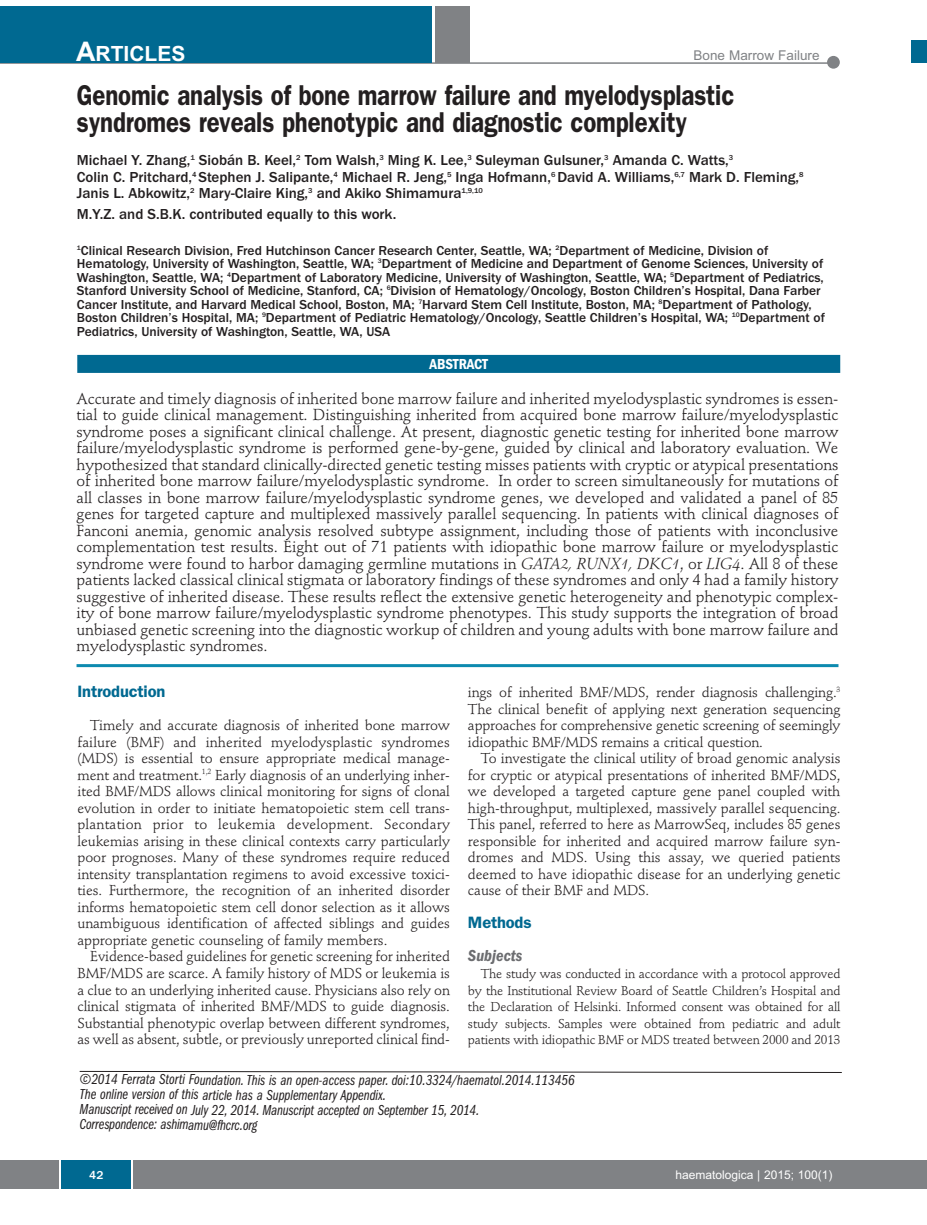
<style>
.page{position:relative;width:927px;height:1225px;background:#fff}
.page>*{position:absolute;margin:0;border:0;box-sizing:border-box;transform-origin:0 0}
.t1{font:600 28.8px/27px "Franklin Gothic";letter-spacing:-.005em;color:#231f20;scale:.83 1}
.t2{font:700 21px "Arial";color:#fff}
.t3{font:600 16.5px "Franklin Gothic";letter-spacing:-.01em;color:#006991}
.t4{font:italic 600 condensed 16.5px "Franklin Gothic";color:#6c6d70}
.t5{font:15.75px/16.5px "Stempel Schneidler";letter-spacing:-.005em;color:#231f20;text-align:justify}
.t6{font:500 15px/16.5px "Franklin Gothic";color:#231f20}
.t7{font:15px/15px "Franklin Gothic Book Cmpr Ital";color:#231f20}
.t8{font:600 condensed 15px "Franklin Gothic";letter-spacing:-.005em;color:#fff}
.t9{font:14.25px/16.5px "Stempel Schneidler";letter-spacing:-.01em;color:#231f20;text-align:justify}
.t10{font:500 13.5px/13.5px "Franklin Gothic";color:#231f20}
.t11{font:13.5px "Arial";color:#808285}
.t12{font:12.75px/16.5px "Stempel Schneidler";letter-spacing:-.015em;color:#231f20;text-align:justify}
.t13{font:12px "Arial";color:#fff}
.t14{font:500 12px "Franklin Gothic";color:#fff}
.s1{font-size:27px}
.s2{font-style:italic}
</style>
<div class="page">
<div style="left:911px;top:40px;width:16px;height:22px;background:#006991"></div>
<div style="left:910px;top:1160px;width:17px;height:28px;background:#808285"></div>
<hr style="left:0;top:62px;width:837px;height:2px;background:#808285">
<div style="left:0;top:1160px;width:910px;height:28px;background:#808285"></div>
<div style="left:61px;top:1160px;width:71px;height:28px;background:#006991"></div>
<div style="left:827px;top:56px;width:13px;height:13px;background:#808285;border-radius:50%"></div>
<div style="left:435px;top:6px;width:34px;height:56px;background:#808285"></div>
<div style="left:0;top:6px;width:431px;height:56px;background:#006991"></div>
<svg style="left:60px;top:1160px;width:1px;height:28px"></svg>
<svg style="left:132px;top:1160px;width:1px;height:28px"></svg>
<svg style="left:79px;top:1071px;width:740px;height:1px"></svg>
<hr style="left:77px;top:664px;width:761px;height:3px;background:#0d8aaf">
<div style="left:77px;top:355px;width:763px;height:18px;background:#006991"></div>
<h2 class="t2" style="left:76px;top:42px;width:111px"><span class="s1">A</span>RTICLES</h2>
<p class="t11" style="left:693px;top:47px;width:128px">Bone Marrow Failure</p>
<h1 class="t1" style="left:77px;top:84px;width:793px">Genomic analysis of bone marrow failure and myelodysplastic syndromes reveals phenotypic and diagnostic complexity</h1>
<p class="t6" style="left:77px;top:152px;width:728px">Michael Y. Zhang,<sup>1</sup> Siobán B. Keel,<sup>2</sup> Tom Walsh,<sup>3</sup> Ming K. Lee,<sup>3</sup> Suleyman Gulsuner,<sup>3</sup> Amanda C. Watts,<sup>3<br></sup>Colin C. Pritchard,<sup>4</sup> Stephen J. Salipante,<sup>4</sup> Michael R. Jeng,<sup>5</sup> Inga Hofmann,<sup>6</sup> David A. Williams,<sup>6,7</sup> Mark D. Fleming,<sup>8<br></sup>Janis L. Abkowitz,<sup>2</sup> Mary-Claire King,<sup>3</sup> and Akiko Shimamura<sup>1,9,10</sup></p>
<p class="t6" style="left:77px;top:206px;width:321px">M.Y.Z. and S.B.K. contributed equally to this work.</p>
<p class="t10" style="left:77px;top:243px;width:749px"><sup>1</sup>Clinical Research Division, Fred Hutchinson Cancer Research Center, Seattle, WA; <sup>2</sup>Department of Medicine, Division of Hematology, University of Washington, Seattle, WA; <sup>3</sup>Department of Medicine and Department of Genome Sciences, University of Washington, Seattle, WA; <sup>4</sup>Department of Laboratory Medicine, University of Washington, Seattle, WA; <sup>5</sup>Department of Pediatrics, Stanford University School of Medicine, Stanford, CA; <sup>6</sup>Division of Hematology/Oncology, Boston Children’s Hospital, Dana Farber Cancer Institute, and Harvard Medical School, Boston, MA; <sup>7</sup>Harvard Stem Cell Institute, Boston, MA; <sup>8</sup>Department of Pathology, Boston Children’s Hospital, MA; <sup>9</sup>Department of Pediatric Hematology/Oncology, Seattle Children’s Hospital, WA; <sup>10</sup>Department of Pediatrics, University of Washington, Seattle, WA, USA</p>
<p class="t8" style="left:429px;top:359px;width:60px">ABSTRACT</p>
<p class="t5" style="left:77px;top:392px;width:763px">Accurate and timely diagnosis of inherited bone marrow failure and inherited myelodysplastic syndromes is essen&shy;tial to guide clinical management. Distinguishing inherited from acquired bone marrow failure/myelodysplastic syndrome poses a significant clinical challenge. At present, diagnostic genetic testing for inherited bone marrow failure/myelodysplastic syndrome is performed gene-by-gene, guided by clinical and laboratory evaluation. We hypothesized that standard clinically-directed genetic testing misses patients with cryptic or atypical presentations of inherited bone marrow failure/myelodysplastic syndrome. In order to screen simultaneously for mutations of all classes in bone marrow failure/myelodysplastic syndrome genes, we developed and validated a panel of 85 genes for targeted capture and multiplexed massively parallel sequencing. In patients with clinical diagnoses of Fanconi anemia, genomic analysis resolved subtype assignment, including those of patients with inconclusive complementation test results. Eight out of 71 patients with idiopathic bone marrow failure or myelodysplastic syndrome were found to harbor damaging germline mutations in <span class="s2">GATA2, RUNX1, DKC1</span>, or <span class="s2">LIG4</span>. All 8 of these patients lacked classical clinical stigmata or laboratory findings of these syndromes and only 4 had a family history suggestive of inherited disease. These results reflect the extensive genetic heterogeneity and phenotypic complex&shy;ity of bone marrow failure/myelodysplastic syndrome phenotypes. This study supports the integration of broad unbiased genetic screening into the diagnostic workup of children and young adults with bone marrow failure and myelodysplastic syndromes.</p>
<p class="t3" style="left:77px;top:686px;width:89px">Introduction</p>
<p class="t9" style="left:77px;top:718px;width:374px;text-indent:13px">Timely and accurate diagnosis of inherited bone marrow failure (BMF) and inherited myelodysplastic syndromes (MDS) is essential to ensure appropriate medical manage&shy;ment and treatment.<sup>1,2</sup> Early diagnosis of an underlying inher&shy;ited BMF/MDS allows clinical monitoring for signs of clonal evolution in order to initiate hematopoietic stem cell trans&shy;plantation prior to leukemia development. Secondary leukemias arising in these clinical contexts carry particularly poor prognoses. Many of these syndromes require reduced intensity transplantation regimens to avoid excessive toxici&shy;ties. Furthermore, the recognition of an inherited disorder informs hematopoietic stem cell donor selection as it allows unambiguous identification of affected siblings and guides appropriate genetic counseling of family members.</p>
<p class="t9" style="left:77px;top:949px;width:374px;text-indent:13px">Evidence-based guidelines for genetic screening for inherited BMF/MDS are scarce. A family history of MDS or leukemia is a clue to an underlying inherited cause. Physicians also rely on clinical stigmata of inherited BMF/MDS to guide diagnosis.<br>Substantial phenotypic overlap between different syndromes, as well as absent, subtle, or previously unreported clinical find-</p>
<p class="t9" style="left:468px;top:685px;width:374px">ings of inherited BMF/MDS, render diagnosis challenging.<sup>3<br></sup>The clinical benefit of applying next generation sequencing approaches for comprehensive genetic screening of seemingly idiopathic BMF/MDS remains a critical question.</p>
<p class="t9" style="left:468px;top:751px;width:374px;text-indent:13px">To investigate the clinical utility of broad genomic analysis for cryptic or atypical presentations of inherited BMF/MDS, we developed a targeted capture gene panel coupled with high-throughput, multiplexed, massively parallel sequencing.<br>This panel, referred to here as MarrowSeq, includes 85 genes responsible for inherited and acquired marrow failure syn&shy;dromes and MDS. Using this assay, we queried patients deemed to have idiopathic disease for an underlying genetic cause of their BMF and MDS.</p>
<p class="t3" style="left:468px;top:917px;width:65px">Methods</p>
<p class="t4" style="left:468px;top:950px;width:56px">Subjects</p>
<p class="t12" style="left:468px;top:966px;width:374px;text-indent:13px">The study was conducted in accordance with a protocol approved by the Institutional Review Board of Seattle Children’s Hospital and the Declaration of Helsinki. Informed consent was obtained for all study subjects. Samples were obtained from pediatric and adult patients with idiopathic BMF or MDS treated between 2000 and 2013</p>
<p class="t7" style="left:80px;top:1073px;width:497px">©2014 Ferrata Storti Foundation.This is an open-access paper. doi:10.3324/haematol.2014.113456<br>The online version of this article has a Supplementary Appendix.<br>Manuscript received on July 22, 2014. Manuscript accepted on September 15, 2014.<br>Correspondence: ashimamu@fhcrc.org</p>
<p class="t14" style="left:89px;top:1167px;width:16px">42</p>
<p class="t13" style="left:676px;top:1167px;width:158px">haematologica | 2015; 100(1)</p>
</div>
